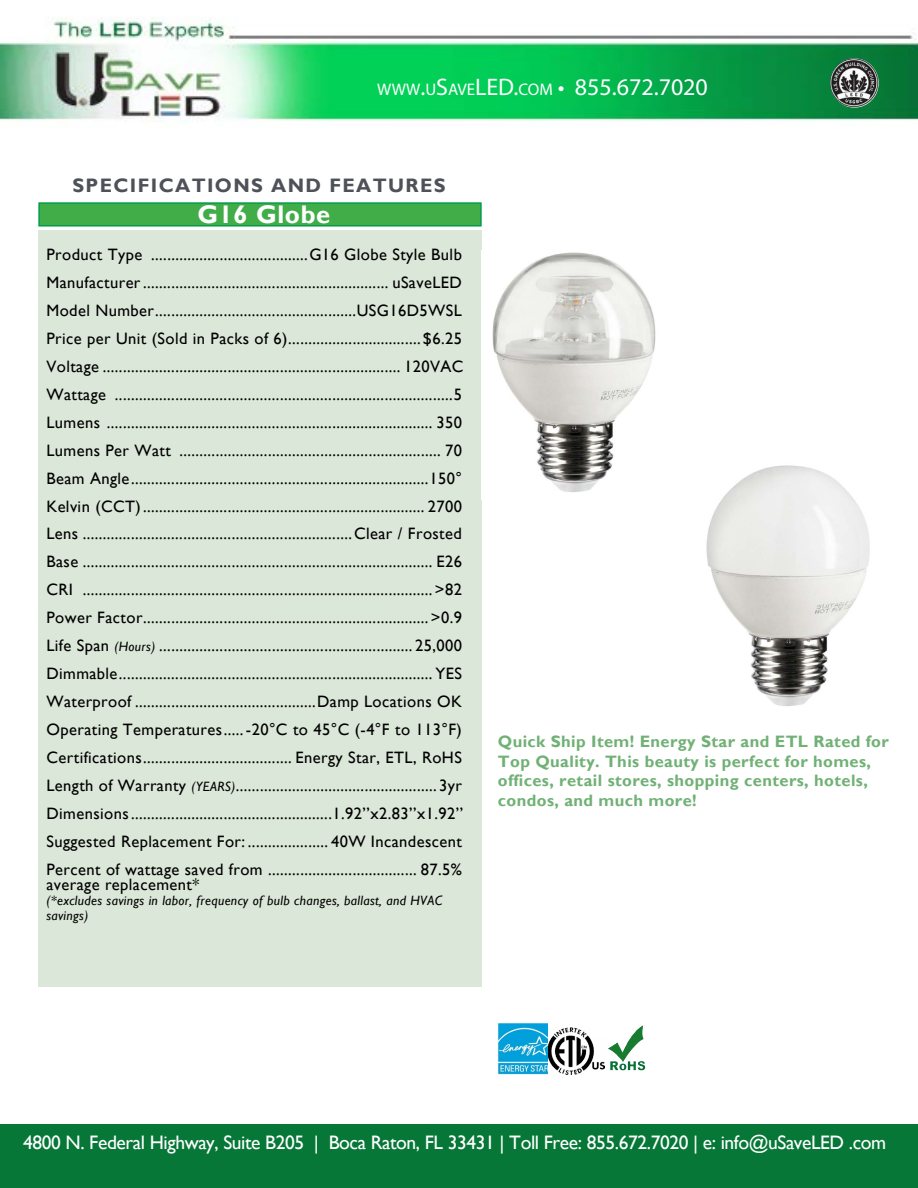
<style>
.page{position:relative;width:918px;height:1188px;background:#fff}
.page>*{position:absolute;margin:0;border:0;box-sizing:border-box;transform-origin:0 0}
.t1{font:700 25.5px "Gill Sans";letter-spacing:.025em;color:#fff}
.t2{font:24px "Myriad Pro";color:#fff}
.t3{font:19.5px "Gill Sans";letter-spacing:-.02em;color:#fff}
.t4{font:700 19.5px "Gill Sans";letter-spacing:.07em;color:#4e5158}
.t5{font:16.5px/27.9px "Gill Sans";letter-spacing:.025em;color:#000;text-align:justify}
.t6{font:700 16.5px/19.5px "Gill Sans";letter-spacing:.025em;color:#70b175}
.t7{font:italic 13.5px/15px "Gill Sans";letter-spacing:.025em;color:#000}
.s1{font-size:16.8px}
.s2{font-style:italic;font-size:13.5px}
</style>
<div class="page">
<div style="left:38px;top:230px;width:444px;height:757px;background:#dbe7d8"></div>
<div style="left:38px;top:202px;width:444px;height:25px;background:#41ad49;border:2px solid #019c49"></div>
<div style="left:0;top:1124px;width:918px;height:64px;background:#067737"></div>
<img style="left:0;top:17px;width:918px;height:105px">
<img style="left:830px;top:58px;width:49px;height:50px;border-radius:25px">
<img style="left:548px;top:1028px;width:56px;height:47px">
<img style="left:604px;top:1026px;width:42px;height:45px">
<img style="left:498px;top:1022px;width:50px;height:53px">
<img style="left:492px;top:252px;width:164px;height:240px">
<img style="left:706px;top:465px;width:164px;height:241px">
<h2 class="t2" style="left:377px;top:72px;width:332px"><span class="s1">WWW</span>.<span class="s1">U</span>S<span class="s1">AVE</span>LED.<span class="s1">COM</span> • 855.672.7020</h2>
<p class="t4" style="left:72px;top:173px;width:375px">SPECIFICATIONS AND FEATURES</p>
<h1 class="t1" style="left:197px;top:199px;width:134px">G16 Globe</h1>
<p class="t5" style="left:46px;top:241px;width:419px">Product Type .......................................G16 Globe Style Bulb Manufacturer............................................................. uSaveLED Model Number..................................................USG16D5WSL Price per Unit (Sold in Packs of 6)................................. $6.25<br>Voltage .......................................................................... 120VAC Wattage ....................................................................................5<br>Lumens ................................................................................. 350<br>Lumens Per Watt ................................................................. 70<br>Beam Angle..........................................................................150° Kelvin (CCT)...................................................................... 2700<br>Lens ...................................................................Clear / Frosted Base ....................................................................................... E26<br>CRI ....................................................................................... &gt;82<br>Power Factor.......................................................................&gt;0.9<br>Life Span <span class="s2">(Hours)</span> ............................................................... 25,000<br>Dimmable.............................................................................. YES Waterproof .............................................Damp Locations OK Operating Temperatures.....-20°C to 45°C (-4°F to 113°F)<br>Certifications..................................... Energy Star, ETL, RoHS Length of Warranty <span class="s2">(YEARS)</span>.................................................. 3yr Dimensions..................................................1.92’’x2.83’’x1.92’’ Suggested Replacement For: .................... 40W Incandescent Percent of wattage saved from ..................................... 87.5%</p>
<p class="t5" style="left:46px;top:871px;width:154px">average replacement*</p>
<p class="t7" style="left:46px;top:893px;width:397px">(*excludes savings in labor, frequency of bulb changes, ballast, and HVAC savings)</p>
<p class="t6" style="left:498px;top:733px;width:392px">Quick Ship Item! Energy Star and ETL Rated for Top Quality. This beauty is perfect for homes, offices, retail stores, shopping centers, hotels, condos, and much more!</p>
<p class="t3" style="left:23px;top:1131px;width:865px">4800 N. Federal Highway, Suite B205 | Boca Raton, FL 33431 | Toll Free: 855.672.7020 | e: info@uSaveLED .com</p>
</div>
